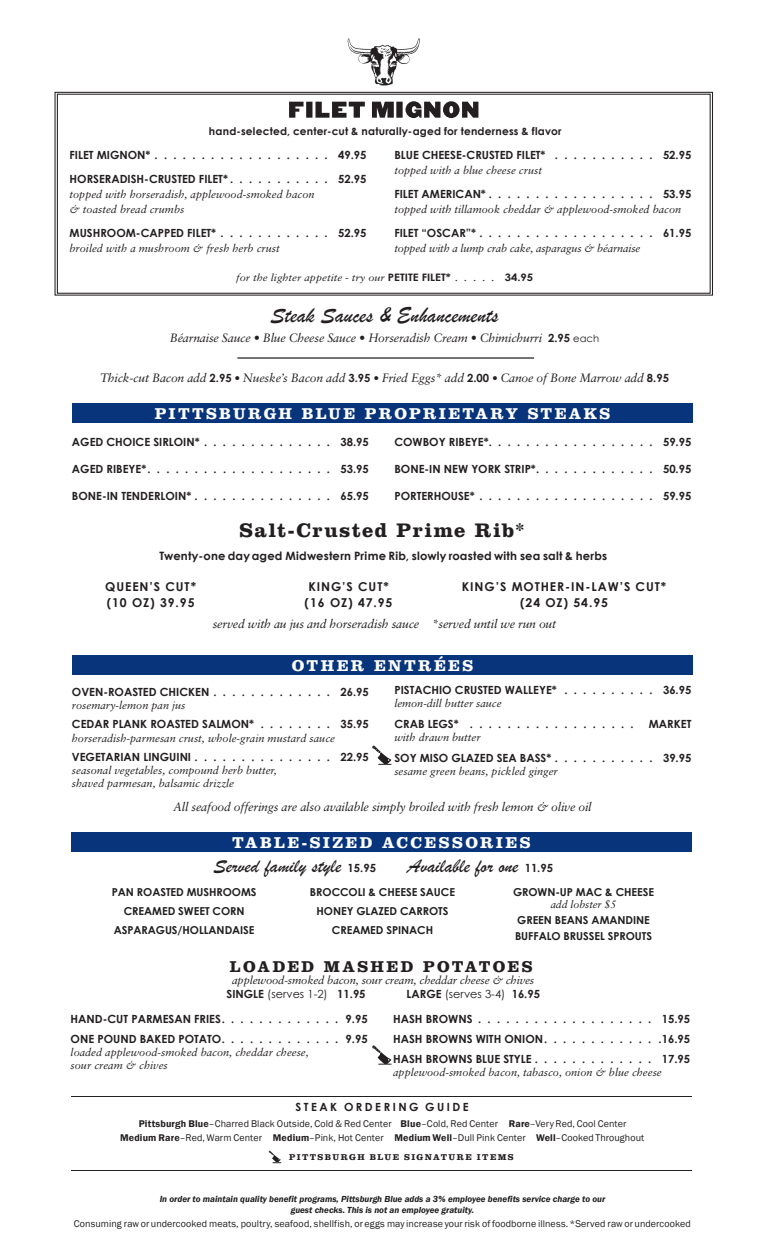
<style>
.page{position:relative;width:765px;height:1260px;background:#fff}
.page>*{position:absolute;margin:0;border:0;box-sizing:border-box;transform-origin:0 0}
.t1{font:22.5px "Brush Script";color:#231f20}
.t2{font:700 20.38px "Clarendon LT Std";letter-spacing:.065em;color:#231f20}
.t3{font:20px "Brush Script";letter-spacing:.005em;color:#231f20}
.t4{font:700 16.25px "Clarendon LT Std";letter-spacing:.14em;color:#fff}
.t5{font:700 16.25px "Clarendon LT Std";letter-spacing:.14em;color:#231f20}
.t6{font:italic 12.25px "Sabon";letter-spacing:-.015em;color:#231f20}
.t7{font:700 12.25px/16.2px "Century Gothic";letter-spacing:.075em;color:#231f20;text-align:center}
.t8{font:italic 12.12px "Sabon";letter-spacing:-.015em;color:#231f20}
.t9{font:700 11.5px "Century Gothic";letter-spacing:.015em;color:#231f20}
.t10{font:700 11.25px/19.8px "Century Gothic";color:#231f20}
.t11{font:italic 11.25px "Sabon";letter-spacing:-.015em;color:#231f20}
.t12{font:11.25px "Century Gothic";color:#231f20}
.t13{font:700 11.25px "Century Gothic";letter-spacing:.22em;color:#231f20}
.t14{font:italic 11px/13.1px "Sabon";color:#231f20}
.t15{font:700 11px/19.4px "Century Gothic";letter-spacing:-.005em;color:#211f1f;text-align:center}
.t16{font:700 10.62px "Century Gothic";letter-spacing:.02em;color:#231f20}
.t17{font:italic 10.62px "Sabon LT Std";letter-spacing:-.005em;color:#211f1f}
.t18{font:10px/13.8px "Franklin Gothic";letter-spacing:.01em;color:#231f20;text-align:center}
.t19{font:italic 10px "Sabon";color:#231f20;scale:1.1 1}
.t20{font:italic 600 9px/10.9px "Franklin Gothic";color:#211f1f;text-align:center}
.t21{font:700 8.75px "Clarendon LT Std";letter-spacing:.16em;color:#231f20}
.s1{font-family:"Century Gothic";font-weight:700;font-style:normal;font-size:10.25px}
.s2{font-family:"Century Gothic";font-weight:700;font-style:normal;font-size:11.25px}
.s3{font-family:"Century Gothic";font-style:normal;font-size:10px}
.s4{font-size:11.25px}
.s5{font-family:"Century Gothic";font-weight:700;font-size:11.25px}
.s6{font-weight:400}
.s7{font-weight:700}
.s8{font-weight:600}
</style>
<div class="page">
<div style="left:55px;top:92px;width:658px;height:204px;border:1px solid #231f20"></div>
<div style="left:57px;top:94px;width:654px;height:200px;border:1px solid #231f20"></div>
<img style="left:348px;top:38px;width:72px;height:48px">
<div style="left:72px;top:403px;width:621px;height:20px;background:#08347b"></div>
<div style="left:72px;top:655px;width:621px;height:20px;background:#08347b"></div>
<svg style="left:289px;top:101px;width:189px;height:17px"></svg>
<hr style="left:237px;top:357px;width:297px;height:2px;background:#231f20">
<div style="left:71px;top:832px;width:621px;height:20px;background:#08347b"></div>
<svg style="left:372px;top:1045px;width:19px;height:20px"></svg>
<svg style="left:372px;top:746px;width:19px;height:19px"></svg>
<hr style="left:71px;top:1096px;width:621px;height:1px;background:#231f20">
<hr style="left:71px;top:1170px;width:621px;height:1px;background:#231f20">
<svg style="left:269px;top:1151px;width:12px;height:13px"></svg>
<p class="t16" style="left:209px;top:124px;width:354px">hand-selected, center-cut &amp; naturally-aged for tenderness &amp; flavor</p>
<p class="t10" style="left:70px;top:143px;width:299px;line-height:23.8px">FILET MIGNON* . . . . . . . . . . . . . . . . . . . 49.95<br>HORSERADISH-CRUSTED FILET* . . . . . . . . . . . 52.95</p>
<p class="t14" style="left:70px;top:187px;width:246px;line-height:15px">topped with horseradish, applewood-smoked bacon &amp; toasted bread crumbs</p>
<p class="t10" style="left:70px;top:223px;width:299px">MUSHROOM-CAPPED FILET* . . . . . . . . . . . . 52.95</p>
<p class="t14" style="left:70px;top:242px;width:212px">broiled with a mushroom &amp; fresh herb crust</p>
<p class="t10" style="left:394px;top:145px;width:299px">BLUE CHEESE-CRUSTED FILET* . . . . . . . . . . . 52.95</p>
<p class="t14" style="left:394px;top:164px;width:149px">topped with a blue cheese crust</p>
<p class="t10" style="left:394px;top:184px;width:299px">FILET AMERICAN* . . . . . . . . . . . . . . . . . . 53.95</p>
<p class="t14" style="left:394px;top:203px;width:288px">topped with tillamook cheddar &amp; applewood-smoked bacon</p>
<p class="t10" style="left:394px;top:223px;width:299px">FILET “OSCAR”* . . . . . . . . . . . . . . . . . . . 61.95</p>
<p class="t14" style="left:394px;top:242px;width:247px">topped with a lump crab cake, asparagus &amp; béarnaise</p>
<p class="t19" style="left:236px;top:271px;width:271px">for the lighter appetite - try our <span class="s1">PETITE FILET*</span> . . . . . <span class="s1">34.95</span></p>
<h1 class="t1" style="left:270px;top:300px;width:230px">Steak Sauces &amp; Enhancements</h1>
<p class="t8" style="left:170px;top:330px;width:431px">Béarnaise Sauce • Blue Cheese Sauce • Horseradish Cream • Chimichurri <span class="s2">2.95</span> <span class="s3">each</span></p>
<p class="t8" style="left:100px;top:370px;width:570px">Thick-cut Bacon add <span class="s2">2.95</span> <span class="s4">•</span> Nueske’s Bacon add <span class="s2">3.95</span> <span class="s4">•</span> Fried Eggs* add <span class="s2">2.00</span> <span class="s4">•</span> Canoe of Bone Marrow add <span class="s2">8.95</span></p>
<h3 class="t4" style="left:155px;top:403px;width:457px">PITTSBURGH BLUE PROPRIETARY STEAKS</h3>
<p class="t10" style="left:72px;top:431px;width:299px">AGED CHOICE SIRLOIN* . . . . . . . . . . . . . . 38.95</p>
<p class="t10" style="left:72px;top:459px;width:299px">AGED RIBEYE*. . . . . . . . . . . . . . . . . . . . 53.95</p>
<p class="t10" style="left:72px;top:486px;width:299px">BONE-IN TENDERLOIN* . . . . . . . . . . . . . . . 65.95</p>
<p class="t10" style="left:394px;top:431px;width:299px">COWBOY RIBEYE*. . . . . . . . . . . . . . . . . . 59.95</p>
<p class="t10" style="left:394px;top:459px;width:299px">BONE-IN NEW YORK STRIP*. . . . . . . . . . . . . 50.95</p>
<p class="t10" style="left:394px;top:486px;width:299px">PORTERHOUSE* . . . . . . . . . . . . . . . . . . . 59.95</p>
<h2 class="t2" style="left:240px;top:518px;width:287px">Salt-Crusted Prime Rib*</h2>
<p class="t9" style="left:160px;top:548px;width:449px">Twenty-one day aged Midwestern Prime Rib, slowly roasted with sea salt &amp; herbs</p>
<p class="t7" style="left:105px;top:578px;width:92px;text-align:left">QUEEN’S CUT* (10 OZ) 39.95</p>
<p class="t7" style="left:305px;top:578px;width:89px">KING’S CUT* (16 OZ) 47.95</p>
<p class="t7" style="left:462px;top:578px;width:206px">KING’S MOTHER-IN-LAW’S CUT* (24 OZ) 54.95</p>
<p class="t6" style="left:213px;top:616px;width:345px">served with au jus and horseradish sauce *served until we run out</p>
<h3 class="t4" style="left:292px;top:655px;width:183px">OTHER ENTRÉES</h3>
<p class="t10" style="left:72px;top:681px;width:299px">OVEN-ROASTED CHICKEN . . . . . . . . . . . . . 26.95</p>
<p class="t14" style="left:72px;top:698px;width:115px">rosemary-lemon pan jus</p>
<p class="t10" style="left:72px;top:714px;width:299px">CEDAR PLANK ROASTED SALMON* . . . . . . . . 35.95</p>
<p class="t14" style="left:72px;top:731px;width:265px">horseradish-parmesan crust, whole-grain mustard sauce</p>
<p class="t10" style="left:72px;top:747px;width:299px">VEGETARIAN LINGUINI . . . . . . . . . . . . . . . 22.95</p>
<p class="t14" style="left:72px;top:764px;width:206px">seasonal vegetables, compound herb butter, shaved parmesan, balsamic drizzle</p>
<p class="t10" style="left:394px;top:680px;width:299px">PISTACHIO CRUSTED WALLEYE* . . . . . . . . . . 36.95</p>
<p class="t14" style="left:394px;top:697px;width:109px">lemon-dill butter sauce</p>
<p class="t10" style="left:394px;top:714px;width:241px">CRAB LEGS* . . . . . . . . . . . . . . . . . .</p>
<p class="t10" style="left:649px;top:714px;width:44px">MARKET</p>
<p class="t14" style="left:394px;top:731px;width:88px">with drawn butter</p>
<p class="t10" style="left:394px;top:748px;width:299px">SOY MISO GLAZED SEA BASS* . . . . . . . . . . . 39.95</p>
<p class="t14" style="left:394px;top:765px;width:165px">sesame green beans, pickled ginger</p>
<p class="t6" style="left:173px;top:799px;width:420px">All seafood offerings are also available simply broiled with fresh lemon &amp; olive oil</p>
<h3 class="t4" style="left:232px;top:832px;width:300px">TABLE-SIZED ACCESSORIES</h3>
<h3 class="t3" style="left:213px;top:853px;width:164px">Served family style <span class="s5">15.95</span></h3>
<h3 class="t3" style="left:408px;top:853px;width:147px">Available for one <span class="s5">11.95</span></h3>
<p class="t15" style="left:112px;top:882px;width:146px">PAN ROASTED MUSHROOMS<br>CREAMED SWEET CORN<br>ASPARAGUS/HOLLANDAISE</p>
<p class="t15" style="left:310px;top:882px;width:147px">BROCCOLI &amp; CHEESE SAUCE<br>HONEY GLAZED CARROTS<br>CREAMED SPINACH</p>
<p class="t15" style="left:513px;top:882px;width:143px">GROWN-UP MAC &amp; CHEESE</p>
<p class="t17" style="left:551px;top:898px;width:67px">add lobster $5</p>
<p class="t15" style="left:515px;top:911px;width:139px;line-height:16.6px;text-align:left">GREEN BEANS AMANDINE<br>BUFFALO BRUSSEL SPROUTS</p>
<h3 class="t5" style="left:230px;top:957px;width:304px">LOADED MASHED POTATOES</h3>
<p class="t11" style="left:232px;top:974px;width:304px">applewood-smoked bacon, sour cream, cheddar cheese &amp; chives</p>
<p class="t10" style="left:226px;top:983px;width:141px">SINGLE <span class="s6">(serves 1-2)</span> 11.95</p>
<p class="t12" style="left:407px;top:987px;width:135px"><span class="s7">LARGE</span> (serves 3-4) <span class="s7">16.95</span></p>
<p class="t10" style="left:71px;top:1009px;width:299px">HAND-CUT PARMESAN FRIES. . . . . . . . . . . . . 9.95<br>ONE POUND BAKED POTATO. . . . . . . . . . . . . 9.95</p>
<p class="t14" style="left:71px;top:1046px;width:240px">loaded applewood-smoked bacon, cheddar cheese, sour cream &amp; chives</p>
<p class="t10" style="left:393px;top:1009px;width:299px;text-align:justify">HASH BROWNS . . . . . . . . . . . . . . . . . . . 15.95<br>HASH BROWNS WITH ONION. . . . . . . . . . . . .16.95<br>HASH BROWNS BLUE STYLE . . . . . . . . . . . . . 17.95</p>
<p class="t14" style="left:393px;top:1065px;width:270px">applewood-smoked bacon, tabasco, onion &amp; blue cheese</p>
<p class="t13" style="left:296px;top:1100px;width:175px">STEAK ORDERING GUIDE</p>
<p class="t18" style="left:120px;top:1117px;width:526px"><span class="s8">Pittsburgh Blue</span>–Charred Black Outside, Cold &amp; Red Center <span class="s8">Blue</span>–Cold, Red Center <span class="s8">Rare</span>–Very Red, Cool Center<br><span class="s8">Medium Rare</span>–Red, Warm Center <span class="s8">Medium</span>–Pink, Hot Center <span class="s8">Medium Well</span>–Dull Pink Center <span class="s8">Well</span>–Cooked Throughout</p>
<p class="t21" style="left:289px;top:1152px;width:226px">PITTSBURGH BLUE SIGNATURE ITEMS</p>
<p class="t20" style="left:160px;top:1193px;width:447px">In order to maintain quality benefit programs, Pittsburgh Blue adds a 3% employee benefits service charge to our guest checks. This is not an employee gratuity.</p>
<p class="t18" style="left:74px;top:1217px;width:618px">Consuming raw or undercooked meats, poultry, seafood, shellfish, or eggs may increase your risk of foodborne illness. *Served raw or undercooked</p>
</div>
